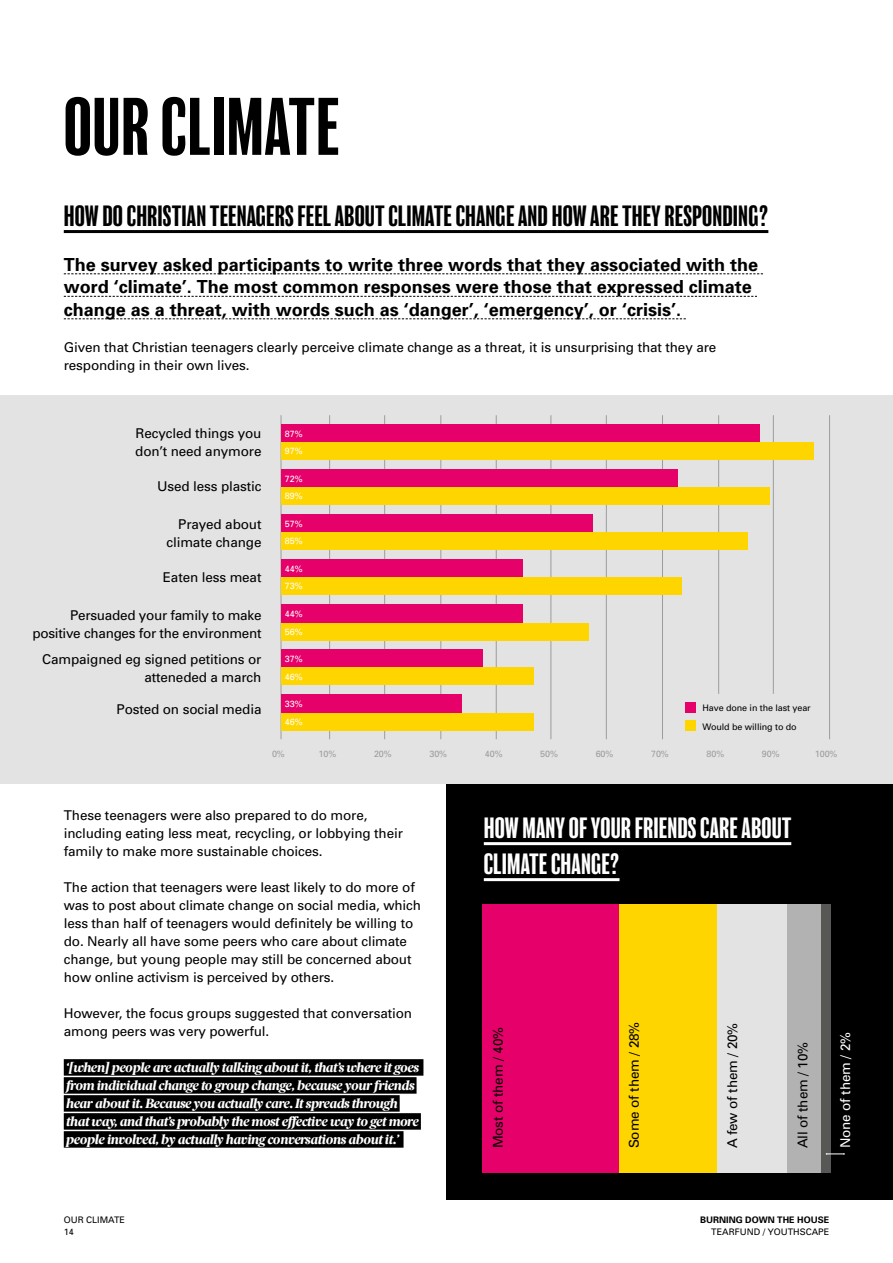
<style>
.page{position:relative;width:893px;height:1263px;background:#fff}
.page>*{position:absolute;margin:0;border:0;box-sizing:border-box;transform-origin:0 0}
.t1{font:condensed 75px "Balboa";letter-spacing:.01em;color:#000}
.t2{font:condensed 27px "Balboa";letter-spacing:.005em;color:#000}
.t3{font:condensed 27px/36px "Balboa";letter-spacing:.005em;color:#fff}
.t4{font:700 18px/22.5px "Univers";color:#000}
.t5{font:13.5px/18px "Univers";letter-spacing:-.01em;color:#000}
.t6{font:italic 800 13.5px/18px "Berlingske Serif";letter-spacing:-.03em;color:#fff}
.t7{font:13.5px "Univers";letter-spacing:-.01em;color:#fff}
.t8{font:9px/12px "Univers";letter-spacing:-.01em;color:#000}
.t9{font:9px "Univers";letter-spacing:-.01em;color:#fff}
.t10{font:9px "Univers";letter-spacing:-.01em;color:#9d9d9c}
.t11{font:700 9px "Univers";color:#000}
</style>
<div class="page">
<div style="left:446px;top:784px;width:447px;height:415px;background:#000"></div>
<div style="left:0;top:395px;width:893px;height:389px;background:#e3e3e3"></div>
<hr style="left:64px;top:230px;width:704px;height:3px;background:#000">
<svg style="left:64px;top:273px;width:699px;height:1px"></svg>
<svg style="left:64px;top:296px;width:693px;height:1px"></svg>
<svg style="left:64px;top:318px;width:622px;height:1px"></svg>
<hr style="left:329px;top:415px;width:1px;height:324px;background:#9d9d9c">
<hr style="left:384px;top:415px;width:1px;height:324px;background:#9d9d9c">
<hr style="left:440px;top:415px;width:1px;height:324px;background:#9d9d9c">
<hr style="left:496px;top:415px;width:1px;height:324px;background:#9d9d9c">
<hr style="left:551px;top:415px;width:1px;height:324px;background:#9d9d9c">
<hr style="left:606px;top:415px;width:1px;height:324px;background:#9d9d9c">
<hr style="left:662px;top:415px;width:1px;height:324px;background:#9d9d9c">
<hr style="left:718px;top:415px;width:1px;height:279px;background:#9d9d9c">
<hr style="left:773px;top:415px;width:1px;height:279px;background:#9d9d9c">
<hr style="left:829px;top:415px;width:1px;height:324px;background:#9d9d9c">
<hr style="left:281px;top:415px;width:1px;height:324px;background:#9d9d9c">
<div style="left:281px;top:469px;width:396px;height:18px;background:#e6006a"></div>
<div style="left:281px;top:424px;width:479px;height:18px;background:#e6006a"></div>
<div style="left:281px;top:514px;width:312px;height:18px;background:#e6006a"></div>
<div style="left:281px;top:559px;width:241px;height:18px;background:#e6006a"></div>
<div style="left:281px;top:604px;width:241px;height:19px;background:#e6006a"></div>
<div style="left:281px;top:649px;width:202px;height:18px;background:#e6006a"></div>
<div style="left:281px;top:694px;width:181px;height:19px;background:#e6006a"></div>
<div style="left:64px;top:1059px;width:359px;height:17px;background:#000"></div>
<div style="left:64px;top:1077px;width:353px;height:17px;background:#000"></div>
<div style="left:64px;top:1095px;width:336px;height:17px;background:#000"></div>
<div style="left:64px;top:1113px;width:357px;height:17px;background:#000"></div>
<div style="left:64px;top:1131px;width:340px;height:17px;background:#000"></div>
<hr style="left:484px;top:842px;width:307px;height:3px;background:#fff">
<hr style="left:484px;top:878px;width:135px;height:3px;background:#fff">
<div style="left:482px;top:904px;width:137px;height:268px;background:#e6006a"></div>
<div style="left:619px;top:904px;width:98px;height:268px;background:#ffd500"></div>
<div style="left:717px;top:904px;width:70px;height:268px;background:#e3e3e3"></div>
<div style="left:787px;top:904px;width:34px;height:268px;background:#b3b2b2"></div>
<div style="left:821px;top:904px;width:9px;height:268px;background:#575756"></div>
<svg style="left:826px;top:1153px;width:19px;height:2px"></svg>
<div style="left:281px;top:487px;width:489px;height:18px;background:#ffd500"></div>
<div style="left:281px;top:442px;width:533px;height:18px;background:#ffd500"></div>
<div style="left:281px;top:532px;width:467px;height:18px;background:#ffd500"></div>
<div style="left:281px;top:577px;width:401px;height:18px;background:#ffd500"></div>
<div style="left:281px;top:622px;width:308px;height:18px;background:#ffd500"></div>
<div style="left:281px;top:667px;width:253px;height:18px;background:#ffd500"></div>
<div style="left:281px;top:713px;width:253px;height:17px;background:#ffd500"></div>
<div style="left:685px;top:702px;width:11px;height:10px;background:#e6006a"></div>
<div style="left:685px;top:720px;width:11px;height:10px;background:#ffd500"></div>
<h1 class="t1" style="left:64px;top:88px;width:277px">OUR CLIMATE</h1>
<h2 class="t2" style="left:64px;top:202px;width:706px">HOW DO CHRISTIAN TEENAGERS FEEL ABOUT CLIMATE CHANGE AND HOW ARE THEY RESPONDING?</h2>
<h3 class="t4" style="left:64px;top:253px;width:696px">The survey asked participants to write three words that they associated with the word ‘climate’. The most common responses were those that expressed climate change as a threat, with words such as ‘danger’, ‘emergency’, or ‘crisis’.</h3>
<p class="t5" style="left:64px;top:338px;width:654px">Given that Christian teenagers clearly perceive climate change as a threat, it is unsurprising that they are responding in their own lives.</p>
<p class="t5" style="left:135px;top:424px;width:128px">Recycled things you don’t need anymore</p>
<p class="t5" style="left:157px;top:477px;width:106px">Used less plastic</p>
<p class="t5" style="left:166px;top:515px;width:97px;text-align:right">Prayed about climate change</p>
<p class="t5" style="left:163px;top:568px;width:100px">Eaten less meat</p>
<p class="t5" style="left:32px;top:606px;width:231px;text-align:right">Persuaded your family to make positive changes for the environment</p>
<p class="t5" style="left:42px;top:650px;width:221px;text-align:right">Campaigned eg signed petitions or atteneded a march</p>
<p class="t5" style="left:117px;top:700px;width:146px">Posted on social media</p>
<p class="t9" style="left:285px;top:428px;width:19px">87%</p>
<p class="t9" style="left:285px;top:445px;width:19px">97%</p>
<p class="t9" style="left:285px;top:473px;width:19px">72%</p>
<p class="t9" style="left:285px;top:491px;width:19px">89%</p>
<p class="t9" style="left:285px;top:518px;width:19px">57%</p>
<p class="t9" style="left:285px;top:563px;width:19px">44%</p>
<p class="t9" style="left:285px;top:608px;width:19px">44%</p>
<p class="t9" style="left:285px;top:653px;width:19px">37%</p>
<p class="t9" style="left:285px;top:698px;width:19px">33%</p>
<p class="t9" style="left:285px;top:535px;width:19px">85%</p>
<p class="t9" style="left:285px;top:580px;width:19px">73%</p>
<p class="t9" style="left:285px;top:626px;width:19px">56%</p>
<p class="t9" style="left:285px;top:671px;width:19px">46%</p>
<p class="t9" style="left:285px;top:716px;width:19px">46%</p>
<p class="t8" style="left:702px;top:698px;width:110px;line-height:18.6px">Have done in the last year<br>Would be willing to do</p>
<p class="t10" style="left:272px;top:748px;width:14px">0%</p>
<p class="t10" style="left:319px;top:748px;width:19px">10%</p>
<p class="t10" style="left:374px;top:748px;width:19px">20%</p>
<p class="t10" style="left:429px;top:748px;width:19px">30%</p>
<p class="t10" style="left:485px;top:748px;width:19px">40%</p>
<p class="t10" style="left:540px;top:748px;width:19px">50%</p>
<p class="t10" style="left:596px;top:748px;width:19px">60%</p>
<p class="t10" style="left:651px;top:748px;width:19px">70%</p>
<p class="t10" style="left:706px;top:748px;width:19px">80%</p>
<p class="t10" style="left:762px;top:748px;width:19px">90%</p>
<p class="t10" style="left:815px;top:748px;width:24px">100%</p>
<p class="t5" style="left:64px;top:806px;width:341px">These teenagers were also prepared to do more, including eating less meat, recycling, or lobbying their family to make more sustainable choices.</p>
<p class="t5" style="left:64px;top:878px;width:359px">The action that teenagers were least likely to do more of was to post about climate change on social media, which less than half of teenagers would definitely be willing to do. Nearly all have some peers who care about climate change, but young people may still be concerned about how online activism is perceived by others.</p>
<p class="t5" style="left:64px;top:1004px;width:350px">However, the focus groups suggested that conversation among peers was very powerful.</p>
<p class="t6" style="left:66px;top:1058px;width:354px">‘[when] people are actually talking about it, that’s where it goes from individual change to group change, because your friends hear about it. Because you actually care. It spreads through that way, and that’s probably the most effective way to get more people involved, by actually having conversations about it.’</p>
<h2 class="t3" style="left:484px;top:811px;width:309px">HOW MANY OF YOUR FRIENDS CARE ABOUT<br>CLIMATE CHANGE?</h2>
<p class="t5" style="left:489px;top:1148px;width:123px;rotate:-90deg">Most of them / 40%</p>
<p class="t5" style="left:625px;top:1148px;width:128px;rotate:-90deg">Some of them / 28%</p>
<p class="t5" style="left:723px;top:1148px;width:127px;rotate:-90deg">A few of them / 20%</p>
<p class="t5" style="left:793px;top:1148px;width:108px;rotate:-90deg">All of them / 10%</p>
<p class="t7" style="left:837px;top:1148px;width:118px;rotate:-90deg">None of them / 2%</p>
<p class="t8" style="left:64px;top:1214px;width:63px">OUR CLIMATE<br>14</p>
<p class="t11" style="left:700px;top:1214px;width:131px">BURNING DOWN THE HOUSE</p>
<p class="t8" style="left:711px;top:1226px;width:120px">TEARFUND / YOUTHSCAPE</p>
</div>
